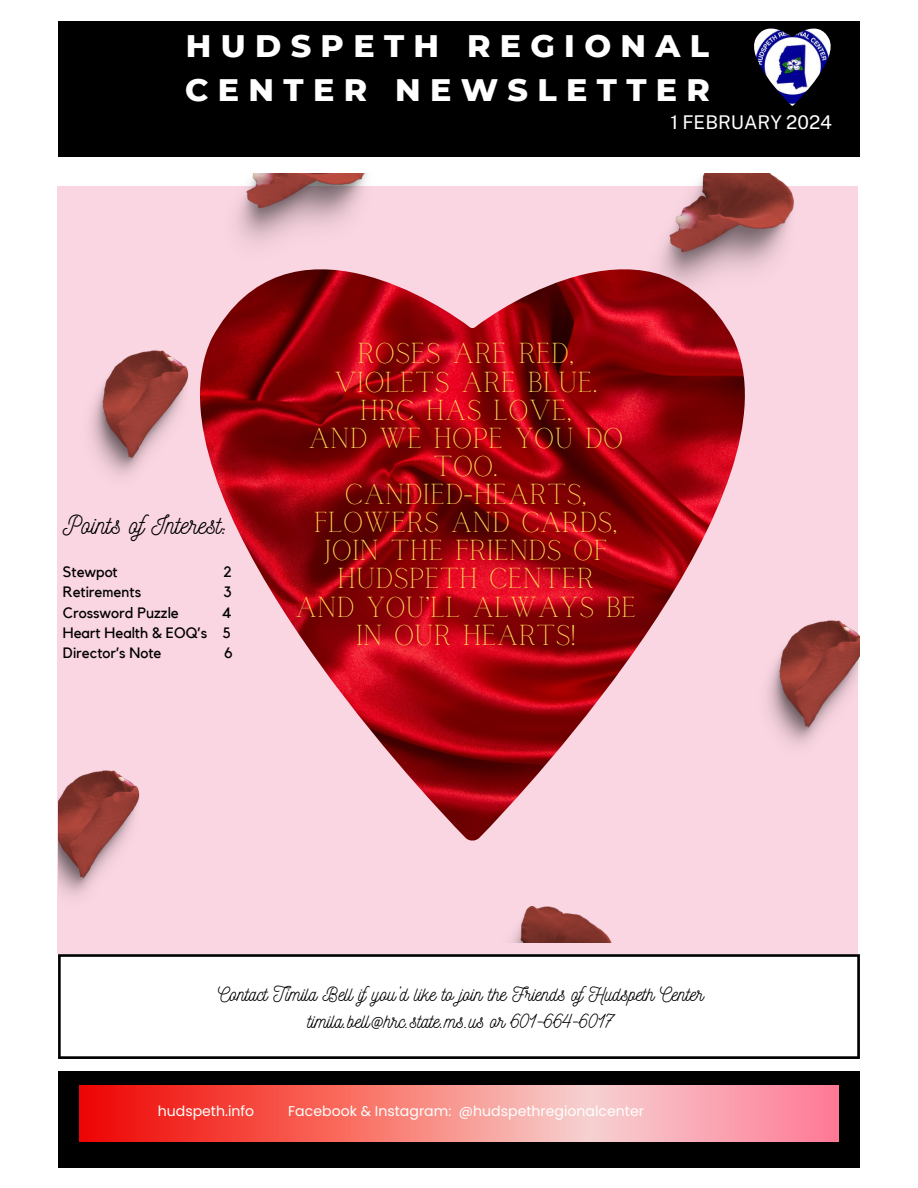
<style>
.page{position:relative;width:918px;height:1188px;background:#fff}
.page>*{position:absolute;margin:0;border:0;box-sizing:border-box;transform-origin:0 0}
.t1{font:800 31.8px/43.8px "Montserrat";letter-spacing:.295em;color:#fff}
.t2{font:28.5px/28.2px "Calgary";color:#ffde59;text-align:center}
.t3{font:25.5px "Nickainley";color:#000}
.t4{font:19.65px/27px "Nickainley";color:#000;text-align:center}
.t5{font:18.9px "Public Sans";color:#fff}
.t6{font:15px "Kollektif";color:#000}
.t7{font:14.1px "Poppins";color:#fff}
</style>
<div class="page">
<div style="left:58px;top:1071px;width:802px;height:97px;background:#000"></div>
<div style="left:58px;top:21px;width:802px;height:135px;background:#000"></div>
<div style="left:58px;top:187px;width:800px;height:767px;background:#fad6e2"></div>
<svg style="left:58px;top:954px;width:802px;height:105px"></svg>
<img style="left:642px;top:174px;width:157px;height:96px">
<img style="left:219px;top:174px;width:157px;height:69px">
<img style="left:512px;top:906px;width:99px;height:36px">
<img style="left:58px;top:770px;width:82px;height:126px">
<img style="left:767px;top:620px;width:93px;height:125px">
<img style="left:90px;top:350px;width:99px;height:126px">
<img style="left:200px;top:269px;width:546px;height:572px">
<img style="left:754px;top:29px;width:77px;height:77px">
<svg style="left:79px;top:1086px;width:760px;height:56px"></svg>
<p class="t1" style="left:185px;top:24px;width:526px">HUDSPETH REGIONAL<br>CENTER NEWSLETTER</p>
<p class="t5" style="left:670px;top:111px;width:163px">1 FEBRUARY 2024</p>
<p class="t3" style="left:63px;top:509px;width:167px">Points ofInterest:</p>
<p class="t6" style="left:63px;top:565px;width:56px">Stewpot</p>
<p class="t6" style="left:223px;top:565px;width:10px">2</p>
<p class="t6" style="left:63px;top:585px;width:80px">Retirements</p>
<p class="t6" style="left:223px;top:585px;width:10px">3</p>
<p class="t6" style="left:63px;top:605px;width:117px">Crossword Puzzle</p>
<p class="t6" style="left:222px;top:605px;width:11px">4</p>
<p class="t6" style="left:63px;top:626px;width:170px">Heart Health &amp; EOQ’s 5</p>
<p class="t6" style="left:63px;top:646px;width:100px">Director’s Note</p>
<p class="t6" style="left:224px;top:646px;width:10px">6</p>
<h3 class="t2" style="left:295px;top:341px;width:343px">ROSES ARE RED,<br>VIOLETS ARE BLUE.<br>HRC HAS LOVE,<br>AND WE HOPE YOU DO<br>TOO.<br>CANDIED-HEARTS,<br>FLOWERS AND CARDS,<br>JOIN THE FRIENDS OF<br>HUDSPETH CENTER<br>AND YOU’LL ALWAYS BE<br>IN OUR HEARTS!</h3>
<h2 class="t4" style="left:218px;top:979px;width:487px">Contact Timila Bell ifyou’d like to join the Friends ofHudspeth Center timila.bell@hrc.state.ms.us or 601-664-6017</h2>
<p class="t7" style="left:158px;top:1101px;width:98px">hudspeth.info</p>
<p class="t7" style="left:288px;top:1101px;width:357px">Facebook &amp; Instagram: @hudspethregionalcenter</p>
</div>
